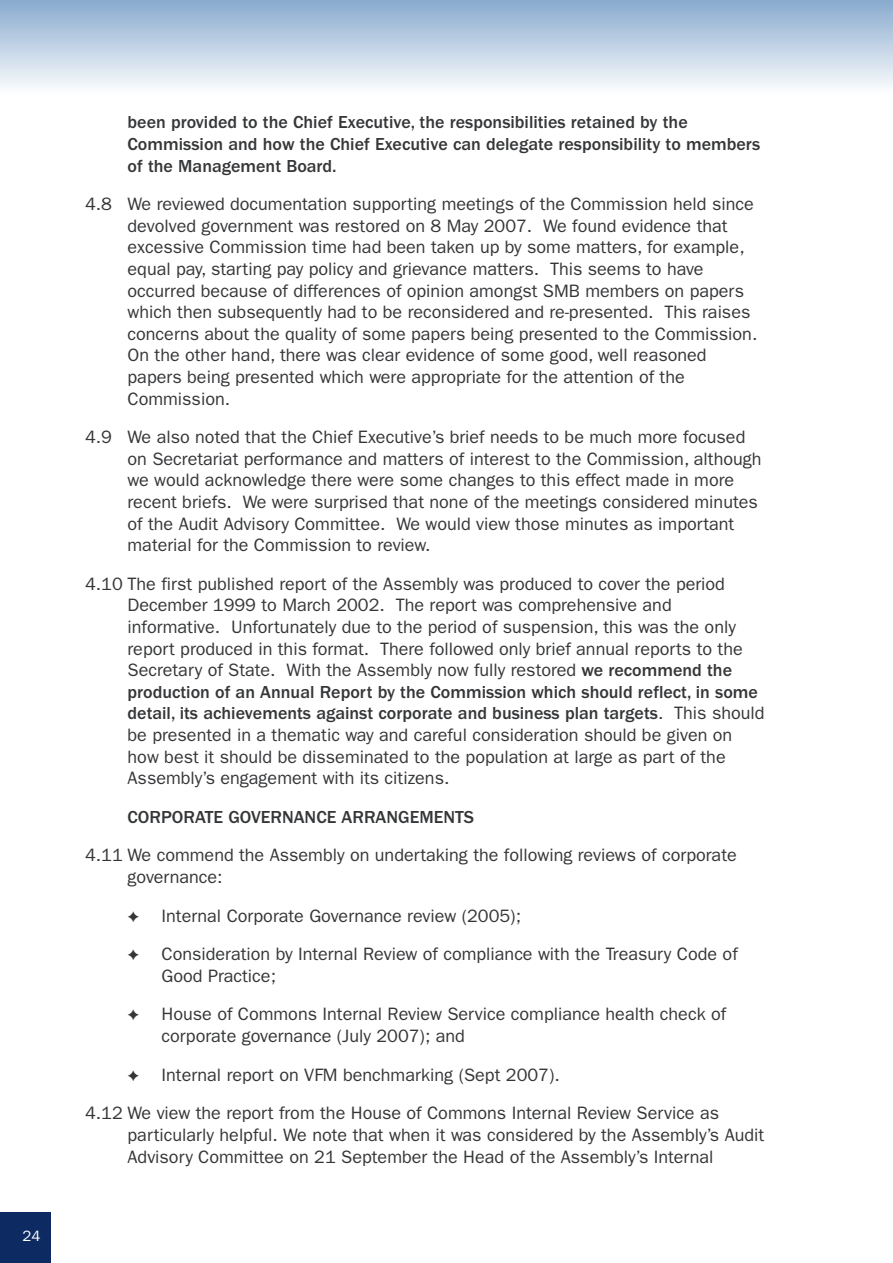
<style>
.page{position:relative;width:893px;height:1263px;background:#fff}
.page>*{position:absolute;margin:0;border:0;box-sizing:border-box;transform-origin:0 0}
.t1{font:18px/21.6px "Franklin Gothic";color:#353638}
.t2{font:500 18px/21.6px "Franklin Gothic";color:#353638}
.t3{font:15px "Franklin Gothic";color:#fff}
.s1{font-weight:500}
</style>
<div class="page">
<div style="left:0;top:1212px;width:51px;height:51px;background:#0e2a62"></div>
<p class="t3" style="left:22px;top:1231px;width:20px">24</p>
<p class="t2" style="left:128px;top:113px;width:634px">been provided to the Chief Executive, the responsibilities retained by the<br>Commission and how the Chief Executive can delegate responsibility to members of the Management Board.</p>
<p class="t1" style="left:128px;top:195px;width:631px;text-indent:-43px">4.8 We reviewed documentation supporting meetings of the Commission held since devolved government was restored on 8 May 2007. We found evidence that excessive Commission time had been taken up by some matters, for example, equal pay, starting pay policy and grievance matters. This seems to have occurred because of differences of opinion amongst SMB members on papers which then subsequently had to be reconsidered and re-presented. This raises concerns about the quality of some papers being presented to the Commission.<br>On the other hand, there was clear evidence of some good, well reasoned papers being presented which were appropriate for the attention of the Commission.</p>
<p class="t1" style="left:128px;top:428px;width:635px;text-indent:-43px">4.9 We also noted that the Chief Executive’s brief needs to be much more focused on Secretariat performance and matters of interest to the Commission, although we would acknowledge there were some changes to this effect made in more recent briefs. We were surprised that none of the meetings considered minutes of the Audit Advisory Committee. We would view those minutes as important material for the Commission to review.</p>
<p class="t1" style="left:128px;top:574px;width:638px;text-indent:-43px">4.10 The first published report of the Assembly was produced to cover the period December 1999 to March 2002. The report was comprehensive and informative. Unfortunately due to the period of suspension, this was the only report produced in this format. There followed only brief annual reports to the Secretary of State. With the Assembly now fully restored <span class="s1">we recommend the production of an Annual Report by the Commission which should reflect, in some detail, its achievements against corporate and business plan targets</span>. This should be presented in a thematic way and careful consideration should be given on how best it should be disseminated to the population at large as part of the Assembly’s engagement with its citizens.</p>
<p class="t2" style="left:128px;top:807px;width:348px">CORPORATE GOVERNANCE ARRANGEMENTS</p>
<p class="t1" style="left:128px;top:846px;width:611px;text-indent:-43px">4.11 We commend the Assembly on undertaking the following reviews of corporate governance:</p>
<p class="t1" style="left:128px;top:898px;width:612px;line-height:38.5px">✦ Internal Corporate Governance review (2005);<br>✦ Consideration by Internal Review of compliance with the Treasury Code of</p>
<p class="t1" style="left:128px;top:958px;width:600px;line-height:38.5px;text-indent:34px">Good Practice;<br>✦ House of Commons Internal Review Service compliance health check of</p>
<p class="t1" style="left:162px;top:1026px;width:305px">corporate governance (July 2007); and</p>
<p class="t1" style="left:128px;top:1065px;width:434px">✦ Internal report on VFM benchmarking (Sept 2007).</p>
<p class="t1" style="left:85px;top:1104px;width:636px">4.12 We view the report from the House of Commons Internal Review Service as</p>
<p class="t1" style="left:128px;top:1125px;width:638px">particularly helpful. We note that when it was considered by the Assembly’s Audit<br>Advisory Committee on 21 September the Head of the Assembly’s Internal</p>
</div>
